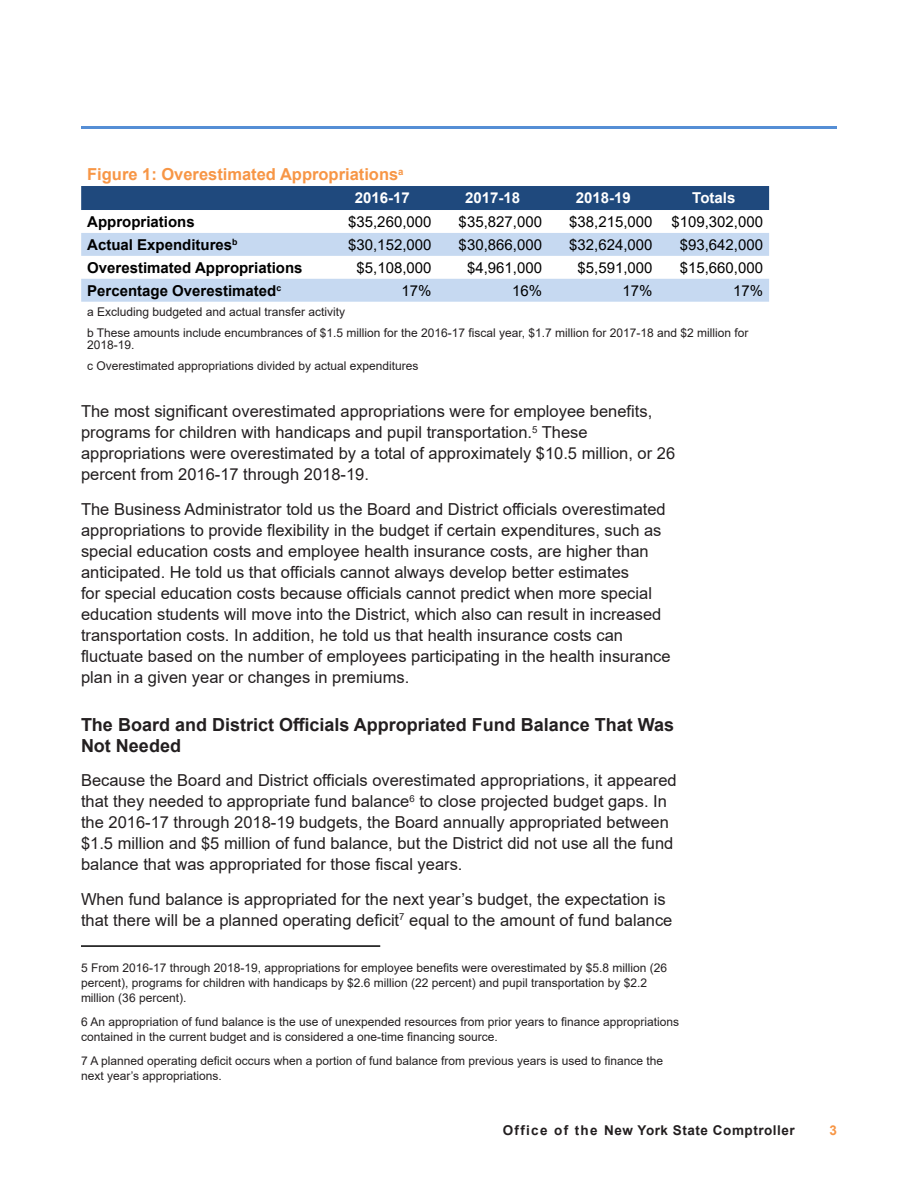
<style>
.page{position:relative;width:918px;height:1188px;background:#fff}
.page>*{position:absolute;margin:0;border:0;box-sizing:border-box;transform-origin:0 0}
.Small_Subhead{font:700 18px/21px "Arial";color:#231f20}
.Body_Text{font:16.5px/21px "Arial";color:#231f20}
._7_Figures{font:700 16.5px "Arial";color:#f79646}
._7_Figures-2{font:15px "Arial";color:#000}
._7_Figures-3{font:700 15px "Arial";color:#000}
._7_Figures-4{font:700 15px "Arial";color:#fff}
.t1{font:700 13.5px "Arial";letter-spacing:.04em;color:#231f20}
.t2{font:700 13.5px "Arial";color:#f79646}
.Footnotes{font:12px/15px "Arial";color:#231f20}
</style>
<div class="page">
<hr style="left:81px;top:126px;width:756px;height:3px;background:#558ed5">
<div style="left:81px;top:186px;width:688px;height:24px;background:#1f497d"></div>
<svg style="left:81px;top:233px;width:688px;height:69px;fill:#c6d9f1"></svg>
<hr style="left:81px;top:945px;width:299px;height:2px;background:#000">
<p class="_7_Figures" style="left:87px;top:163px;width:318px">Figure 1: Overestimated Appropriations<sup>a</sup></p>
<p class="_7_Figures-4" style="left:355px;top:187px;width:57px">2016-17</p>
<p class="_7_Figures-4" style="left:465px;top:187px;width:57px">2017-18</p>
<p class="_7_Figures-4" style="left:576px;top:187px;width:57px">2018-19</p>
<p class="_7_Figures-4" style="left:692px;top:187px;width:45px">Totals</p>
<p class="_7_Figures-3" style="left:87px;top:211px;width:109px">Appropriations</p>
<p class="_7_Figures-2" style="left:348px;top:211px;width:85px">$35,260,000</p>
<p class="_7_Figures-2" style="left:459px;top:211px;width:85px">$35,827,000</p>
<p class="_7_Figures-2" style="left:569px;top:211px;width:85px">$38,215,000</p>
<p class="_7_Figures-2" style="left:671px;top:211px;width:93px">$109,302,000</p>
<p class="_7_Figures-3" style="left:87px;top:234px;width:152px">Actual Expenditures<sup>b</sup></p>
<p class="_7_Figures-2" style="left:348px;top:234px;width:85px">$30,152,000</p>
<p class="_7_Figures-2" style="left:459px;top:234px;width:85px">$30,866,000</p>
<p class="_7_Figures-2" style="left:569px;top:234px;width:85px">$32,624,000</p>
<p class="_7_Figures-2" style="left:680px;top:234px;width:85px">$93,642,000</p>
<p class="_7_Figures-3" style="left:87px;top:257px;width:217px">Overestimated Appropriations</p>
<p class="_7_Figures-2" style="left:356px;top:257px;width:77px">$5,108,000</p>
<p class="_7_Figures-2" style="left:467px;top:257px;width:77px">$4,961,000</p>
<p class="_7_Figures-2" style="left:578px;top:257px;width:77px">$5,591,000</p>
<p class="_7_Figures-2" style="left:680px;top:257px;width:85px">$15,660,000</p>
<p class="_7_Figures-3" style="left:87px;top:280px;width:196px">Percentage Overestimated<sup>c</sup></p>
<p class="_7_Figures-2" style="left:402px;top:280px;width:32px">17%</p>
<p class="_7_Figures-2" style="left:512px;top:280px;width:32px">16%</p>
<p class="_7_Figures-2" style="left:623px;top:280px;width:32px">17%</p>
<p class="_7_Figures-2" style="left:733px;top:280px;width:32px">17%</p>
<p class="Footnotes" style="left:87px;top:305px;width:260px">a Excluding budgeted and actual transfer activity</p>
<p class="Footnotes" style="left:87px;top:327px;width:663px;line-height:12px">b These amounts include encumbrances of $1.5 million for the 2016-17 fiscal year, $1.7 million for 2017-18 and $2 million for<br>2018-19.</p>
<p class="Footnotes" style="left:87px;top:359px;width:333px">c Overestimated appropriations divided by actual expenditures</p>
<p class="Body_Text" style="left:81px;top:401px;width:596px">The most significant overestimated appropriations were for employee benefits, programs for children with handicaps and pupil transportation.<sup>5</sup> These appropriations were overestimated by a total of approximately $10.5 million, or 26 percent from 2016-17 through 2018-19.</p>
<p class="Body_Text" style="left:81px;top:498px;width:591px">The Business Administrator told us the Board and District officials overestimated appropriations to provide flexibility in the budget if certain expenditures, such as special education costs and employee health insurance costs, are higher than anticipated. He told us that officials cannot always develop better estimates<br>for special education costs because officials cannot predict when more special education students will move into the District, which also can result in increased transportation costs. In addition, he told us that health insurance costs can fluctuate based on the number of employees participating in the health insurance plan in a given year or changes in premiums.</p>
<p class="Small_Subhead" style="left:81px;top:714px;width:595px">The Board and District Officials Appropriated Fund Balance That Was<br>Not Needed</p>
<p class="Body_Text" style="left:81px;top:770px;width:597px">Because the Board and District officials overestimated appropriations, it appeared that they needed to appropriate fund balance<sup>6</sup> to close projected budget gaps. In the 2016-17 through 2018-19 budgets, the Board annually appropriated between $1.5 million and $5 million of fund balance, but the District did not use all the fund balance that was appropriated for those fiscal years.</p>
<p class="Body_Text" style="left:81px;top:888px;width:593px">When fund balance is appropriated for the next year’s budget, the expectation is that there will be a planned operating deficit<sup>7</sup> equal to the amount of fund balance</p>
<p class="Footnotes" style="left:81px;top:960px;width:588px">5 From 2016-17 through 2018-19, appropriations for employee benefits were overestimated by $5.8 million (26 percent), programs for children with handicaps by $2.6 million (22 percent) and pupil transportation by $2.2 million (36 percent).</p>
<p class="Footnotes" style="left:81px;top:1014px;width:600px">6 An appropriation of fund balance is the use of unexpended resources from prior years to finance appropriations contained in the current budget and is considered a one-time financing source.</p>
<p class="Footnotes" style="left:81px;top:1053px;width:584px">7 A planned operating deficit occurs when a portion of fund balance from previous years is used to finance the next year’s appropriations.</p>
<p class="t1" style="left:503px;top:1121px;width:294px">Office of the New York State Comptroller</p>
<p class="t2" style="left:829px;top:1121px;width:9px">3</p>
</div>
